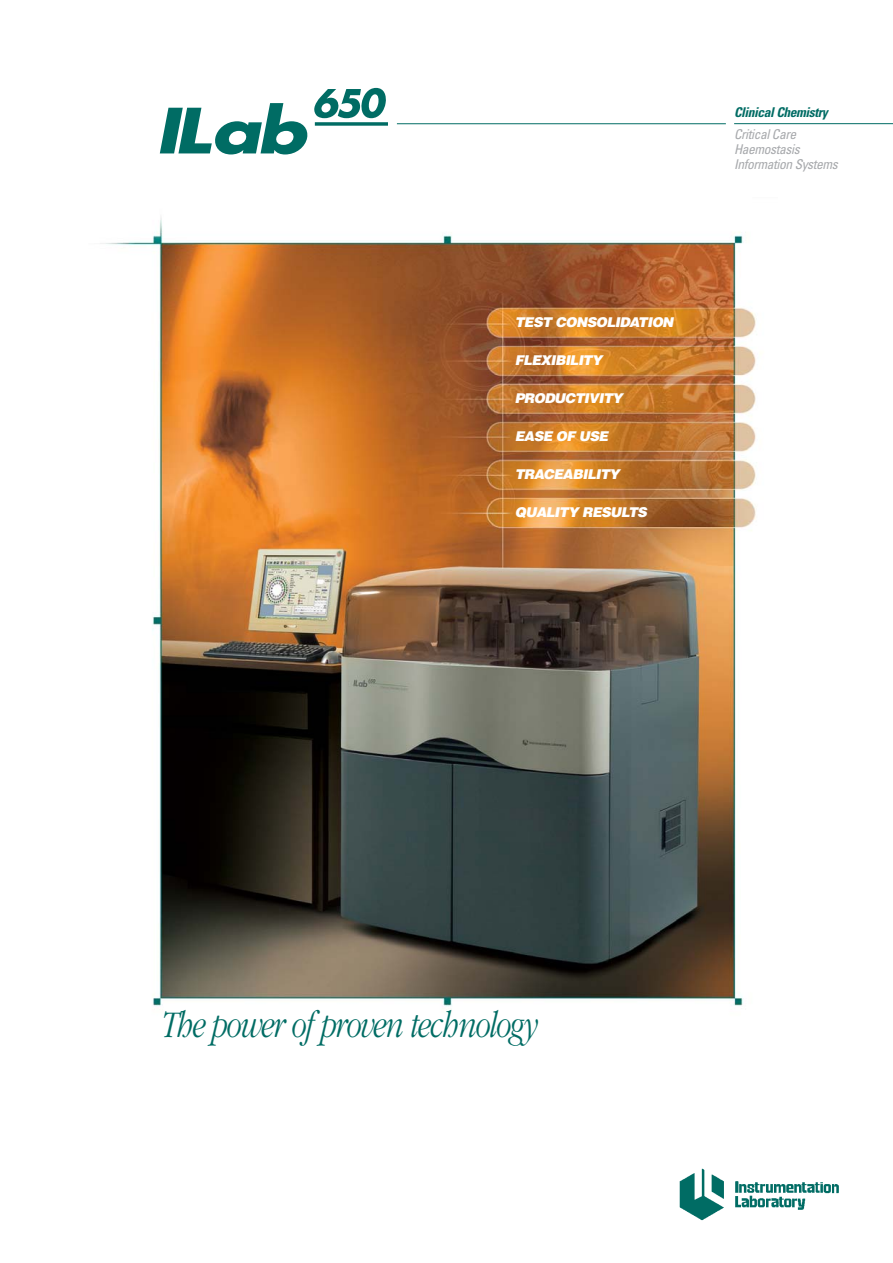
<style>
.page{position:relative;width:893px;height:1263px;background:#fff}
.page>*{position:absolute;margin:0;border:0;box-sizing:border-box;transform-origin:0 0}
.t1{font:italic 300 39px "Garamond";letter-spacing:-.045em;color:#006c64;scale:.78 1}
.t2{font:italic 900 13.5px "Helvetica";color:#fff}
.t3{font:italic condensed 13.5px/15px "Univers";color:#a7a9ac}
.t4{font:italic 700 condensed 13.5px "Univers";color:#006c64}
</style>
<div class="page">
<img style="left:100px;top:218px;width:656px;height:789px">
<hr style="left:397px;top:123px;width:328px;height:1px;background:#006c64">
<hr style="left:734px;top:123px;width:158px;height:1px;background:#006c64">
<img style="left:679px;top:1168px;width:160px;height:53px">
<svg style="left:160px;top:88px;width:227px;height:66px"></svg>
<p class="t2" style="left:514px;top:318px;width:162px">TEST CONSOLIDATION</p>
<p class="t2" style="left:514px;top:356px;width:89px">FLEXIBILITY</p>
<p class="t2" style="left:514px;top:394px;width:109px">PRODUCTIVITY</p>
<p class="t2" style="left:514px;top:432px;width:97px">EASE OF USE</p>
<p class="t2" style="left:514px;top:469px;width:106px">TRACEABILITY</p>
<p class="t2" style="left:514px;top:507px;width:136px">QUALITY RESULTS</p>
<p class="t4" style="left:734px;top:107px;width:98px">ClinicalChemistry</p>
<p class="t3" style="left:734px;top:128px;width:108px">CriticalCare<br>Haemostasis<br>Information Systems</p>
<h1 class="t1" style="left:159px;top:1010px;width:484px">The power of proven technology</h1>
</div>
